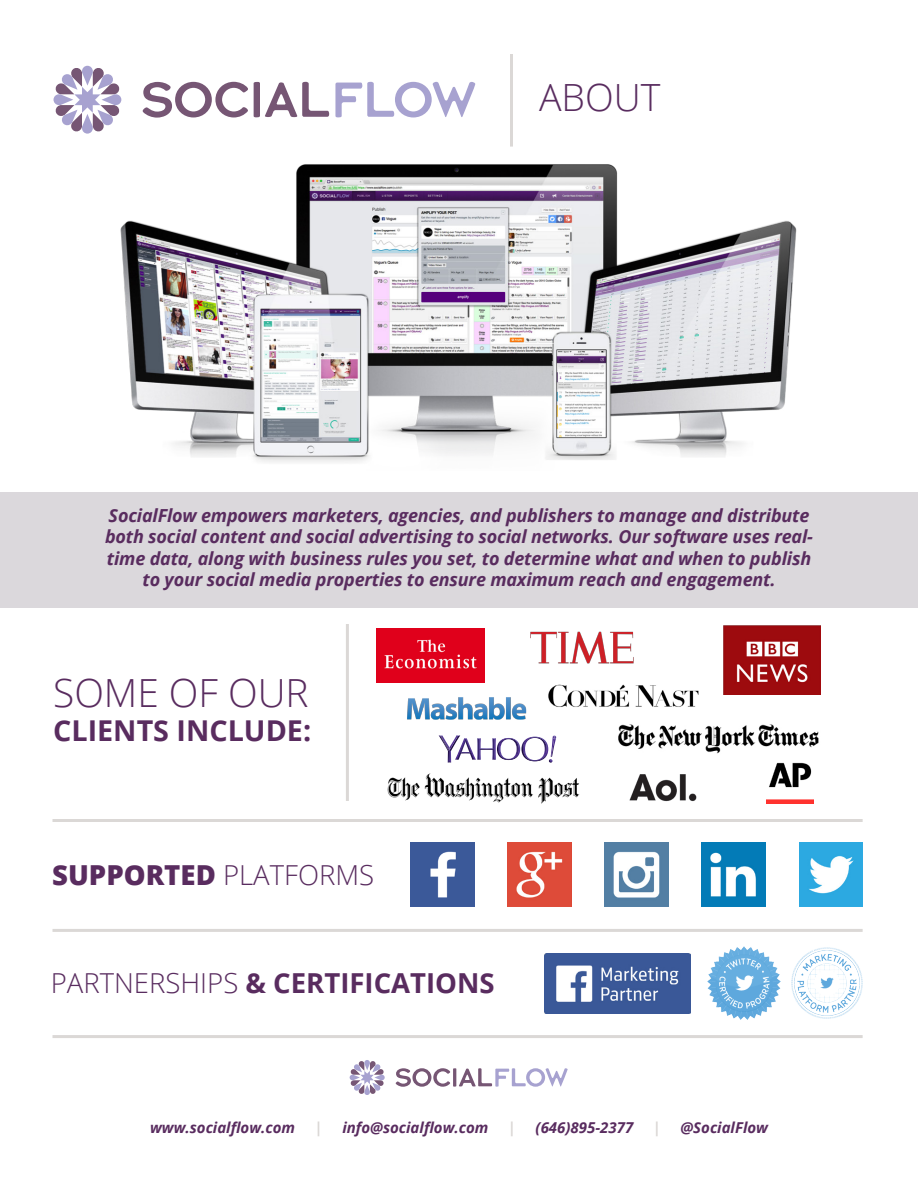
<style>
.page{position:relative;width:918px;height:1188px;background:#fff}
.page>*{position:absolute;margin:0;border:0;box-sizing:border-box;transform-origin:0 0}
.t1{font:300 38.85px "Open Sans";color:#592c5f}
.t2{font:300 37.5px "Open Sans";color:#592c5f}
.t3{font:700 28.65px "Open Sans";color:#592c5f}
.t4{font:700 27.6px "Open Sans";color:#592c5f}
.t5{font:800 27.6px "Open Sans";color:#592c5f}
.t6{font:italic 700 18px/21.6px "Open Sans";letter-spacing:-.01em;color:#592c5f;text-align:center}
.t7{font:italic 700 15px "Open Sans";color:#592c5f}
.t8{font:italic 700 15px "Open Sans";color:#dbd8d6}
.s1{font-weight:300}
</style>
<div class="page">
<img style="left:548px;top:684px;width:151px;height:23px">
<img style="left:767px;top:762px;width:46px;height:42px">
<img style="left:629px;top:774px;width:68px;height:28px">
<div style="left:0;top:492px;width:918px;height:115px;background:#dbd8dc"></div>
<svg style="left:143px;top:82px;width:105px;height:36px"></svg>
<div style="left:254px;top:82px;width:6px;height:36px;background:#765674;border-radius:2px"></div>
<svg style="left:265px;top:82px;width:64px;height:35px"></svg>
<svg style="left:335px;top:82px;width:140px;height:36px"></svg>
<svg style="left:54px;top:66px;width:67px;height:68px"></svg>
<hr style="left:510px;top:54px;width:3px;height:93px;background:#dbd8d6">
<hr style="left:346px;top:624px;width:3px;height:177px;background:#dbd8d6">
<img style="left:120px;top:164px;width:677px;height:299px">
<svg style="left:396px;top:1068px;width:54px;height:19px"></svg>
<hr style="left:453px;top:1068px;width:3px;height:19px;background:#765674">
<svg style="left:459px;top:1068px;width:109px;height:19px"></svg>
<svg style="left:350px;top:1060px;width:35px;height:35px"></svg>
<hr style="left:52px;top:819px;width:811px;height:3px;background:#dbd8d6">
<hr style="left:52px;top:1035px;width:811px;height:3px;background:#dbd8d6">
<img style="left:410px;top:843px;width:64px;height:64px">
<img style="left:508px;top:843px;width:63px;height:64px">
<img style="left:605px;top:843px;width:63px;height:64px">
<img style="left:702px;top:843px;width:64px;height:64px">
<img style="left:799px;top:843px;width:64px;height:64px">
<img style="left:530px;top:631px;width:104px;height:33px">
<img style="left:387px;top:773px;width:193px;height:31px">
<img style="left:377px;top:629px;width:107px;height:53px">
<img style="left:618px;top:724px;width:201px;height:30px">
<img style="left:724px;top:626px;width:96px;height:69px">
<svg style="left:439px;top:735px;width:117px;height:28px"></svg>
<img style="left:407px;top:697px;width:120px;height:23px">
<hr style="left:52px;top:929px;width:811px;height:3px;background:#dbd8d6">
<img style="left:708px;top:946px;width:73px;height:73px">
<img style="left:792px;top:948px;width:71px;height:71px">
<img style="left:544px;top:953px;width:146px;height:60px">
<h2 class="t2" style="left:539px;top:72px;width:123px">ABOUT</h2>
<p class="t6" style="left:105px;top:504px;width:710px">SocialFlow empowers marketers, agencies, and publishers to manage and distribute both social content and social advertising to social networks. Our software uses real&shy;time data, along with business rules you set, to determine what and when to publish to your social media properties to ensure maximum reach and engagement.</p>
<h1 class="t1" style="left:53px;top:666px;width:257px">SOME OF OUR</h1>
<h3 class="t3" style="left:53px;top:711px;width:260px">CLIENTS INCLUDE:</h3>
<h3 class="t5" style="left:52px;top:854px;width:323px">SUPPORTED <span class="s1">PLATFORMS</span></h3>
<h3 class="t4" style="left:51px;top:963px;width:445px"><span class="s1">PARTNERSHIPS</span> &amp; CERTIFICATIONS</h3>
<p class="t7" style="left:150px;top:1117px;width:147px">www.socialflow.com</p>
<p class="t8" style="left:315px;top:1117px;width:10px">|</p>
<p class="t7" style="left:342px;top:1117px;width:148px">info@socialflow.com</p>
<p class="t8" style="left:508px;top:1117px;width:10px">|</p>
<p class="t7" style="left:536px;top:1117px;width:99px">(646)895-2377</p>
<p class="t8" style="left:653px;top:1117px;width:10px">|</p>
<p class="t7" style="left:680px;top:1117px;width:89px">@SocialFlow</p>
</div>
